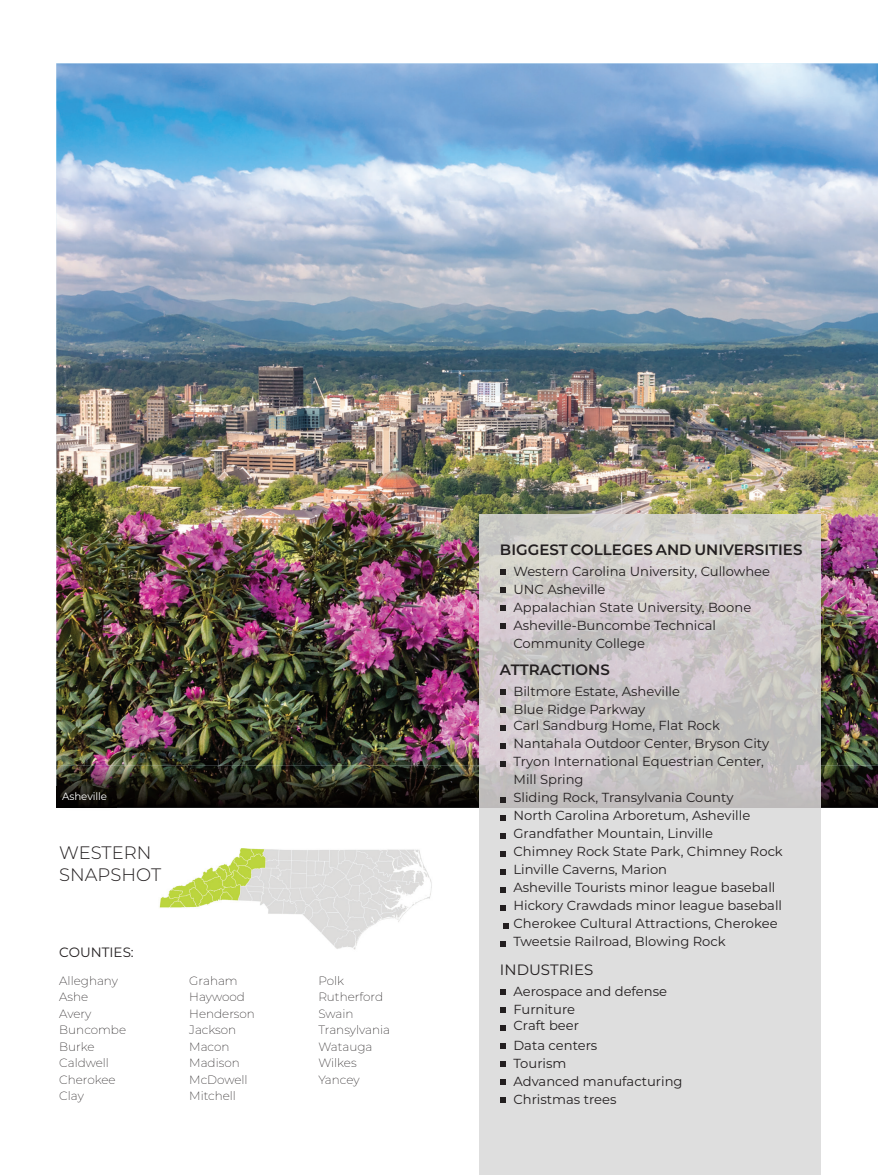
<style>
.page{position:relative;width:878px;height:1175px;background:#fff}
.page>*{position:absolute;margin:0;border:0;box-sizing:border-box;transform-origin:0 0}
.t1{font:300 18px/21.6px "Montserrat";color:#231f20}
.t2{font:600 15px "Montserrat";color:#231f20}
.t3{font:15px "Montserrat";color:#231f20}
.t4{font:13.5px "Montserrat";color:#231f20}
.t5{font:13.2px/18px "Montserrat";color:#231f20}
.t6{font:200 12px/16.5px "Montserrat";color:#231f20}
.t7{font:10.5px "Montserrat";letter-spacing:-.01em;color:#fff}
</style>
<div class="page">
<img style="left:56px;top:63px;width:822px;height:702px">
<img style="left:56px;top:765px;width:822px;height:43px">
<img style="left:57px;top:786px;width:60px;height:22px">
<div style="left:479px;top:808px;width:341px;height:366px;background:#dedede"></div>
<img style="left:479px;top:514px;width:341px;height:294px">
<svg style="left:500px;top:569px;width:5px;height:5px"></svg>
<svg style="left:500px;top:587px;width:5px;height:5px"></svg>
<svg style="left:500px;top:605px;width:5px;height:5px"></svg>
<svg style="left:500px;top:623px;width:5px;height:5px"></svg>
<svg style="left:500px;top:689px;width:5px;height:5px"></svg>
<svg style="left:500px;top:707px;width:5px;height:5px"></svg>
<svg style="left:500px;top:725px;width:5px;height:5px"></svg>
<svg style="left:500px;top:743px;width:5px;height:5px"></svg>
<svg style="left:500px;top:761px;width:5px;height:5px"></svg>
<svg style="left:500px;top:797px;width:5px;height:5px"></svg>
<svg style="left:500px;top:815px;width:5px;height:5px"></svg>
<svg style="left:500px;top:833px;width:5px;height:5px"></svg>
<svg style="left:500px;top:851px;width:5px;height:5px"></svg>
<svg style="left:500px;top:869px;width:5px;height:5px"></svg>
<svg style="left:500px;top:887px;width:5px;height:5px"></svg>
<svg style="left:500px;top:905px;width:5px;height:5px"></svg>
<svg style="left:503px;top:923px;width:5px;height:5px"></svg>
<svg style="left:500px;top:941px;width:5px;height:5px"></svg>
<svg style="left:500px;top:989px;width:5px;height:5px"></svg>
<svg style="left:500px;top:1007px;width:5px;height:5px"></svg>
<svg style="left:500px;top:1025px;width:5px;height:5px"></svg>
<svg style="left:500px;top:1043px;width:5px;height:5px"></svg>
<svg style="left:500px;top:1061px;width:5px;height:5px"></svg>
<svg style="left:500px;top:1079px;width:5px;height:5px"></svg>
<svg style="left:500px;top:1097px;width:5px;height:5px"></svg>
<img style="left:159px;top:848px;width:273px;height:102px">
<p class="t7" style="left:62px;top:789px;width:46px">Asheville</p>
<h1 class="t1" style="left:59px;top:841px;width:103px">WESTERN<br>SNAPSHOT</h1>
<p class="t4" style="left:59px;top:943px;width:76px">COUNTIES:</p>
<p class="t6" style="left:59px;top:971px;width:68px">Alleghany<br>Ashe<br>Avery<br>Buncombe<br>Burke<br>Caldwell<br>Cherokee<br>Clay</p>
<p class="t6" style="left:189px;top:971px;width:67px">Graham<br>Haywood<br>Henderson<br>Jackson<br>Macon<br>Madison<br>McDowell<br>Mitchell</p>
<p class="t6" style="left:318px;top:971px;width:73px">Polk<br>Rutherford<br>Swain<br>Transylvania<br>Watauga<br>Wilkes<br>Yancey</p>
<p class="t2" style="left:500px;top:538px;width:304px">BIGGEST COLLEGES AND UNIVERSITIES</p>
<p class="t5" style="left:513px;top:561px;width:258px">Western Carolina University, Cullowhee<br>UNC Asheville<br>Appalachian State University, Boone<br>Asheville-Buncombe Technical<br>Community College</p>
<p class="t2" style="left:500px;top:658px;width:111px">ATTRACTIONS</p>
<p class="t5" style="left:513px;top:681px;width:168px">Biltmore Estate, Asheville<br>Blue Ridge Parkway</p>
<p class="t5" style="left:513px;top:716px;width:271px">Carl Sandburg Home, Flat Rock Nantahala Outdoor Center, Bryson City Tryon International Equestrian Center, Mill Spring<br>Sliding Rock, Transylvania County<br>North Carolina Arboretum, Asheville Grandfather Mountain, Linville<br>Chimney Rock State Park, Chimney Rock Linville Caverns, Marion<br>Asheville Tourists minor league baseball Hickory Crawdads minor league baseball Cherokee Cultural Attractions, Cherokee Tweetsie Railroad, Blowing Rock</p>
<p class="t3" style="left:500px;top:959px;width:95px">INDUSTRIES</p>
<p class="t5" style="left:513px;top:981px;width:155px">Aerospace and defense<br>Furniture</p>
<p class="t5" style="left:513px;top:1015px;width:85px;line-height:19.5px">Craft beer<br>Data centers</p>
<p class="t5" style="left:513px;top:1053px;width:171px">Tourism<br>Advanced manufacturing<br>Christmas trees</p>
</div>
